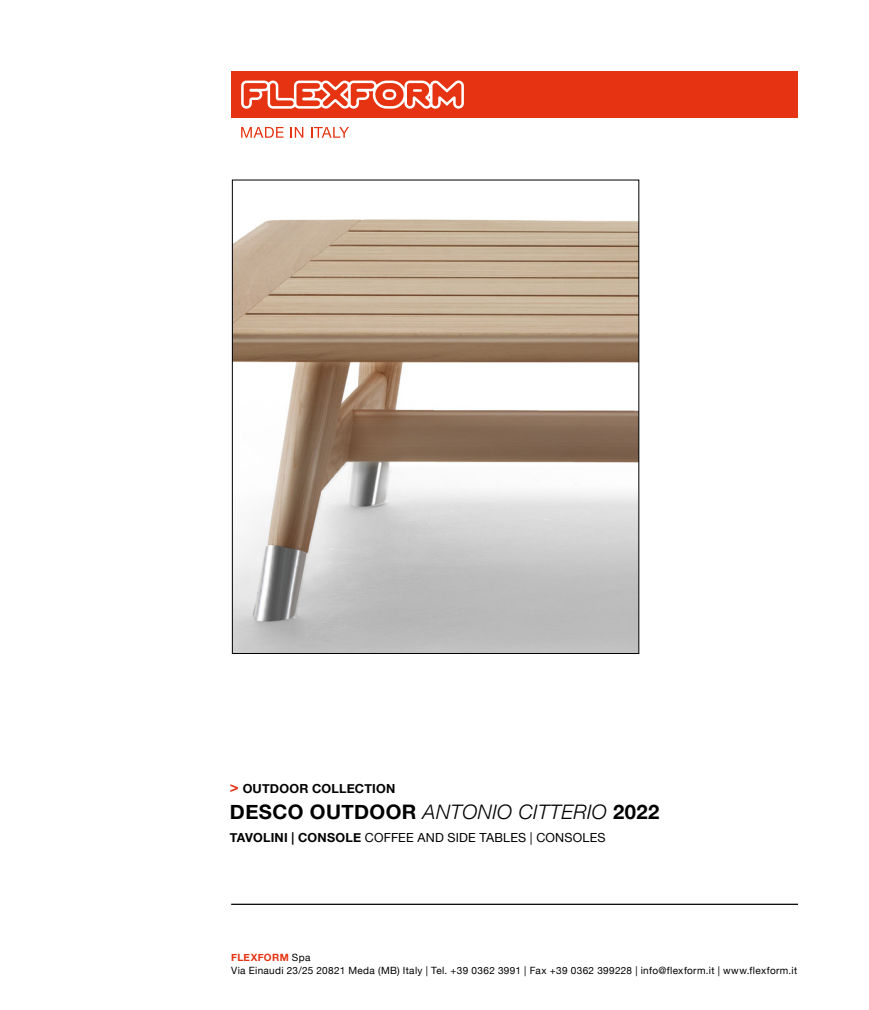
<style>
.page{position:relative;width:869px;height:1010px;background:#fff}
.page>*{position:absolute;margin:0;border:0;box-sizing:border-box;transform-origin:0 0}
.t1{font:700 20px "Helvetica Neue";letter-spacing:.02em;color:#000}
.t2{font:12.5px "Helvetica Neue";letter-spacing:.015em;color:#000}
.t3{font:700 12.5px "Helvetica Neue";letter-spacing:.015em;color:#000}
.t4{font:10px/12.5px "Helvetica Neue";letter-spacing:.035em;color:#000}
.s1{font-size:15px;color:#e63312}
.s2{font-weight:300;font-style:italic}
.s3{font-weight:700}
.s4{font-weight:700;color:#e63312}
</style>
<div class="page">
<hr style="left:231px;top:904px;width:566px;height:1px;background:#000">
<img style="left:234px;top:219px;width:402px;height:433px">
<svg style="left:241px;top:127px;width:42px;height:11px"></svg>
<svg style="left:290px;top:127px;width:13px;height:11px"></svg>
<svg style="left:311px;top:127px;width:38px;height:11px"></svg>
<div style="left:231px;top:71px;width:566px;height:47px;background:#e63312"></div>
<svg style="left:241px;top:80px;width:222px;height:29px"></svg>
<p class="t3" style="left:230px;top:779px;width:167px"><span class="s1">&gt;</span> OUTDOOR COLLECTION</p>
<h1 class="t1" style="left:230px;top:796px;width:431px">DESCO OUTDOOR <span class="s2">ANTONIO CITTERIO</span> 2022</h1>
<p class="t2" style="left:230px;top:828px;width:377px"><span class="s3">TAVOLINI | CONSOLE</span> COFFEE AND SIDE TABLES | CONSOLES</p>
<p class="t4" style="left:231px;top:952px;width:567px"><span class="s4">FLEXFORM</span> Spa<br>Via Einaudi 23/25 20821 Meda (MB) Italy | Tel. +39 0362 3991 | Fax +39 0362 399228 | info@flexform.it | www.flexform.it</p>
</div>
